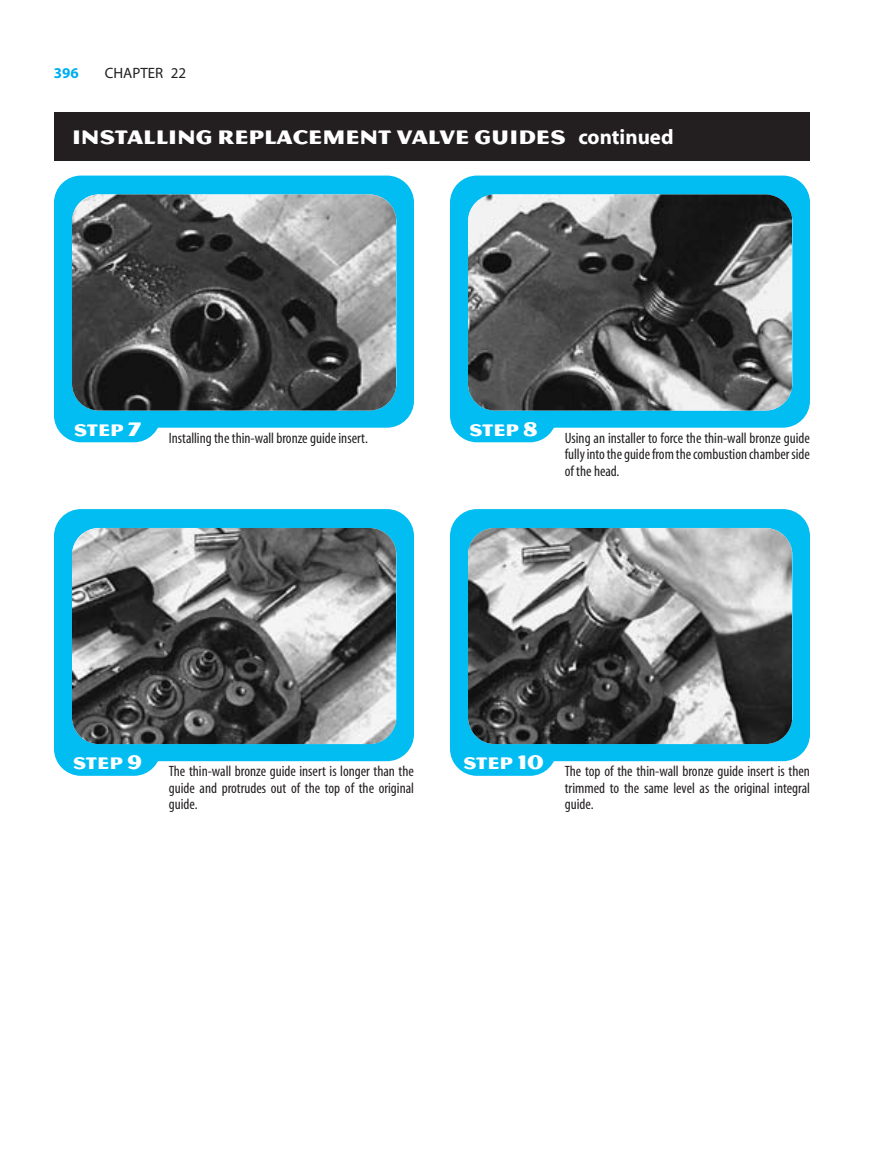
<style>
.page{position:relative;width:891px;height:1175px;background:#fff}
.page>*{position:absolute;margin:0;border:0;box-sizing:border-box;transform-origin:0 0}
.t1{font:21px "Magnesium MVB";color:#fff}
.t2{font:18px "Magnesium MVB";color:#fff}
.t3{font:condensed 15px/16.5px "Myriad";color:#231f20;text-align:justify}
.t4{font:15px "Myriad";color:#231f20}
.t5{font:700 15px "Myriad";color:#00aeef}
.s1{font-family:"Myriad";font-weight:700}
.s2{font-size:21px}
</style>
<div class="page">
<div style="left:54px;top:112px;width:756px;height:48px;background:#231f20"></div>
<div style="left:54px;top:176px;width:360px;height:252px;background:#01bdf2;border-radius:27px"></div>
<div style="left:54px;top:348px;width:107px;height:94px;background:#01bdf2;border-radius:27px"></div>
<img style="left:72px;top:194px;width:324px;height:216px;border-radius:27px">
<div style="left:450px;top:176px;width:360px;height:252px;background:#01bdf2;border-radius:27px"></div>
<div style="left:450px;top:348px;width:107px;height:94px;background:#01bdf2;border-radius:27px"></div>
<img style="left:468px;top:194px;width:324px;height:216px;border-radius:27px">
<div style="left:54px;top:509px;width:360px;height:252px;background:#01bdf2;border-radius:27px"></div>
<div style="left:54px;top:681px;width:107px;height:95px;background:#01bdf2;border-radius:27px"></div>
<img style="left:72px;top:528px;width:324px;height:216px;border-radius:27px">
<div style="left:450px;top:509px;width:360px;height:252px;background:#01bdf2;border-radius:27px"></div>
<div style="left:450px;top:681px;width:107px;height:95px;background:#01bdf2;border-radius:27px"></div>
<img style="left:468px;top:528px;width:324px;height:216px;border-radius:27px">
<p class="t5" style="left:54px;top:67px;width:26px">396</p>
<p class="t4" style="left:105px;top:67px;width:83px">CHAPTER 22</p>
<h1 class="t1" style="left:72px;top:124px;width:603px">INSTALLING REPLACEMENT VALVE GUIDES <span class="s1">continued</span></h1>
<p class="t2" style="left:74px;top:419px;width:69px">STEP <span class="s2">7</span></p>
<p class="t3" style="left:169px;top:430px;width:201px">Installing the thin-wall bronze guide insert.</p>
<p class="t2" style="left:469px;top:419px;width:70px">STEP <span class="s2">8</span></p>
<p class="t3" style="left:565px;top:430px;width:247px">Using an installer to force the thin-wall bronze guide fully into the guide from the combustion chamber side of the head.</p>
<p class="t2" style="left:73px;top:752px;width:71px">STEP <span class="s2">9</span></p>
<p class="t3" style="left:169px;top:764px;width:247px">The thin-wall bronze guide insert is longer than the guide and protrudes out of the top of the original guide.</p>
<p class="t3" style="left:565px;top:764px;width:247px;text-indent:-102px"><sup>STEP</sup> <sup>10</sup> The top of the thin-wall bronze guide insert is then trimmed to the same level as the original integral guide.</p>
</div>
